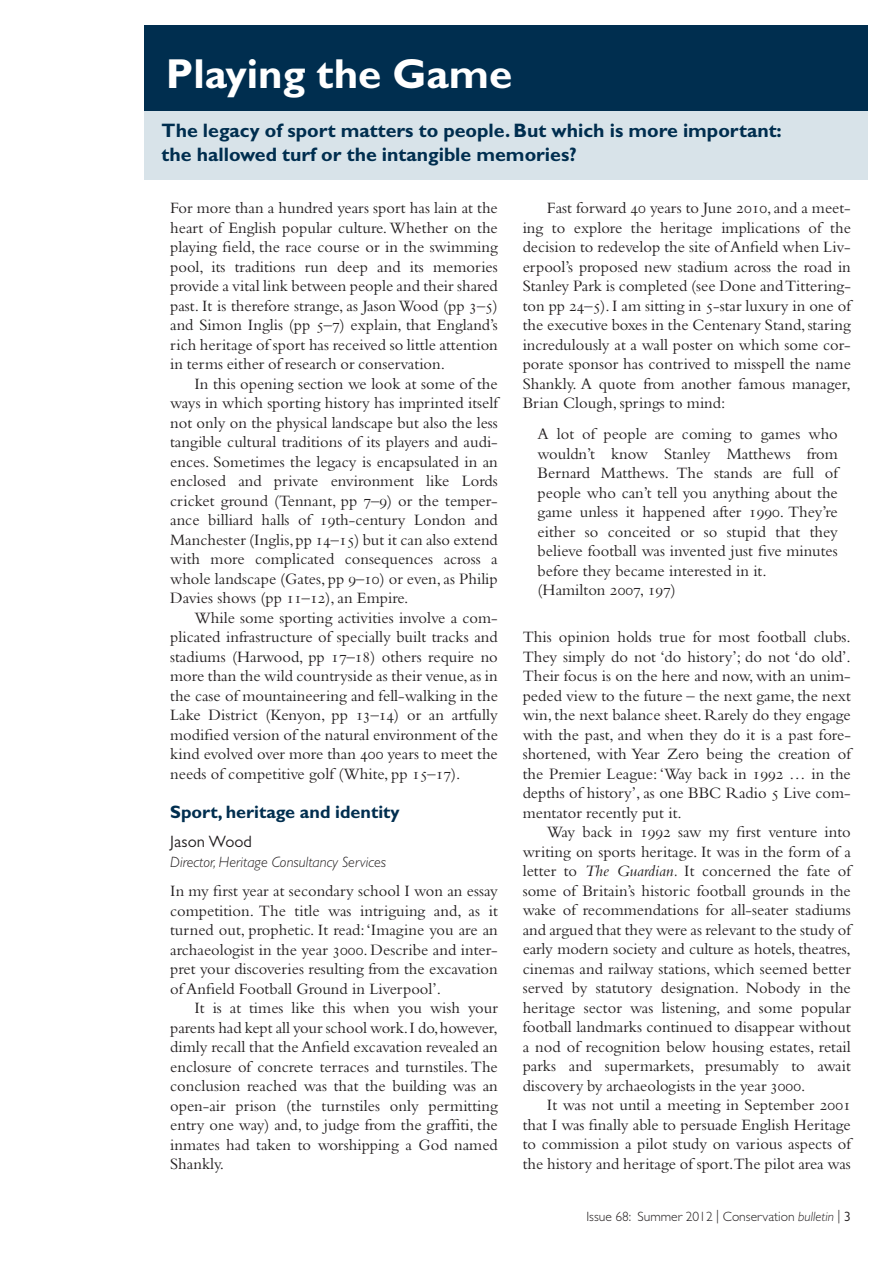
<style>
.page{position:relative;width:893px;height:1263px;background:#fff}
.page>*{position:absolute;margin:0;border:0;box-sizing:border-box;transform-origin:0 0}
.t1{font:700 42px "Gill Sans";color:#fff}
.t2{font:700 19.5px/24px "Gill Sans";color:#002e4f}
.t3{font:700 18px "Gill Sans";color:#002e4f}
.t4{font:16.5px/19.5px "Bembo";color:#231f20;text-align:justify}
.t5{font:16.5px "Gill Sans";color:#231f20}
.t6{font:italic 300 15px "Gill Sans";color:#231f20}
.t7{font:300 13.5px "Gill Sans";color:#231f20}
.s1{font-family:"Bembo Expert"}
.s2{font-style:italic}
.s3{font-weight:400}
</style>
<div class="page">
<div style="left:145px;top:108px;width:722px;height:72px;background:#d8e3e9"></div>
<div style="left:145px;top:26px;width:722px;height:85px;background:#002e4f"></div>
<h2 class="t1" style="left:166px;top:60px;width:348px">Playing the Game</h2>
<h3 class="t2" style="left:162px;top:121px;width:621px">The legacy of sport matters to people. But which is more important: the hallowed turf or the intangible memories?</h3>
<p class="t4" style="left:170px;top:200px;width:329px">For more than a hundred years sport has lain at the heart of English popular culture. Whether on the playing field, the race course or in the swimming pool, its traditions run deep and its memories provide a vital link between people and their shared past. It is therefore strange, as Jason Wood (pp <span class="s1">3‒5</span>) and Simon Inglis (pp <span class="s1">5‒7</span>) explain, that England’s rich heritage of sport has received so little attention in terms either of research or conservation.</p>
<p class="t4" style="left:170px;top:375px;width:329px;text-indent:24px">In this opening section we look at some of the ways in which sporting history has imprinted itself not only on the physical landscape but also the less tangible cultural traditions of its players and audi&shy;ences. Sometimes the legacy is encapsulated in an enclosed and private environment like Lords cricket ground (Tennant, pp <span class="s1">7‒9</span>) or the temper&shy;ance billiard halls of <span class="s1">19</span>th-century London and Manchester (Inglis, pp <span class="s1">14‒15</span>) but it can also extend with more complicated consequences across a whole landscape (Gates, pp <span class="s1">9‒10</span>) or even, as Philip Davies shows (pp <span class="s1">11‒12</span>), an Empire.</p>
<p class="t4" style="left:170px;top:609px;width:329px;text-indent:24px">While some sporting activities involve a com&shy;plicated infrastructure of specially built tracks and stadiums (Harwood, pp <span class="s1">17‒18</span>) others require no more than the wild countryside as their venue, as in the case of mountaineering and fell-walking in the Lake District (Kenyon, pp <span class="s1">13‒14</span>) or an artfully modified version of the natural environment of the kind evolved over more than <span class="s1">400</span> years to meet the needs of competitive golf (White, pp <span class="s1">15‒17</span>).</p>
<h4 class="t3" style="left:170px;top:806px;width:231px">Sport, heritage and identity</h4>
<p class="t5" style="left:170px;top:836px;width:83px">Jason Wood</p>
<p class="t6" style="left:170px;top:857px;width:217px">Director, Heritage Consultancy Services</p>
<p class="t4" style="left:170px;top:883px;width:329px">In my first year at secondary school I won an essay competition. The title was intriguing and, as it turned out, prophetic. It read:‘Imagine you are an archaeologist in the year <span class="s1">3000</span>. Describe and inter&shy;pret your discoveries resulting from the excavation of Anfield Football Ground in Liverpool’.</p>
<p class="t4" style="left:170px;top:1000px;width:329px;text-indent:24px">It is at times like this when you wish your parents had kept all your school work. I do, however, dimly recall that the Anfield excavation revealed an enclosure of concrete terraces and turnstiles. The conclusion reached was that the building was an open-air prison (the turnstiles only permitting entry one way) and, to judge from the graffiti, the inmates had taken to worshipping a God named Shankly.</p>
<p class="t4" style="left:522px;top:200px;width:330px;text-indent:24px">Fast forward <span class="s1">40</span> years to June <span class="s1">2010</span>, and a meet&shy;ing to explore the heritage implications of the decision to redevelop the site of Anfield when Liv&shy;erpool’s proposed new stadium across the road in Stanley Park is completed (see Done and Tittering&shy;ton pp <span class="s1">24‒5</span>). I am sitting in <span class="s1">5</span>-star luxury in one of the executive boxes in the Centenary Stand, staring incredulously at a wall poster on which some cor&shy;porate sponsor has contrived to misspell the name Shankly. A quote from another famous manager, Brian Clough, springs to mind:</p>
<p class="t4" style="left:537px;top:426px;width:302px">A lot of people are coming to games who</p>
<p class="t4" style="left:537px;top:445px;width:302px">wouldn’t know Stanley Matthews from</p>
<p class="t4" style="left:537px;top:465px;width:302px">Bernard Matthews. The stands are full of</p>
<p class="t4" style="left:537px;top:484px;width:302px">people who can’t tell you anything about the</p>
<p class="t4" style="left:537px;top:504px;width:302px">game unless it happened after <span class="s1">1990</span>. They’re</p>
<p class="t4" style="left:537px;top:523px;width:302px">either so conceited or so stupid that they</p>
<p class="t4" style="left:537px;top:543px;width:302px">believe football was invented just five minutes</p>
<p class="t4" style="left:537px;top:562px;width:230px">before they became interested in it.</p>
<p class="t4" style="left:537px;top:582px;width:140px">(Hamilton <span class="s1">2007, 197</span>)</p>
<p class="t4" style="left:522px;top:629px;width:330px">This opinion holds true for most football clubs.<br>They simply do not ‘do history’; do not ‘do old’.<br>Their focus is on the here and now, with an unim&shy;peded view to the future – the next game, the next win, the next balance sheet. Rarely do they engage with the past, and when they do it is a past fore&shy;shortened, with Year Zero being the creation of the Premier League: ‘Way back in <span class="s1">1992</span> … in the depths of history’, as one BBC Radio <span class="s1">5</span> Live com&shy;mentator recently put it.</p>
<p class="t4" style="left:522px;top:824px;width:330px;text-indent:24px">Way back in <span class="s1">1992</span> saw my first venture into writing on sports heritage. It was in the form of a letter to <span class="s2">The Guardian.</span> It concerned the fate of some of Britain’s historic football grounds in the wake of recommendations for all-seater stadiums and argued that they were as relevant to the study of early modern society and culture as hotels, theatres, cinemas and railway stations, which seemed better served by statutory designation. Nobody in the heritage sector was listening, and some popular football landmarks continued to disappear without a nod of recognition below housing estates, retail parks and supermarkets, presumably to await discovery by archaeologists in the year <span class="s1">3000</span>.</p>
<p class="t4" style="left:522px;top:1097px;width:330px;text-indent:24px">It was not until a meeting in September <span class="s1">2001 </span>that I was finally able to persuade English Heritage to commission a pilot study on various aspects of the history and heritage of sport.The pilot area was</p>
<p class="t7" style="left:586px;top:1212px;width:266px">Issue 68: Summer 2012 | Conservation <span class="s2">bulletin</span> | <span class="s3">3</span></p>
</div>
